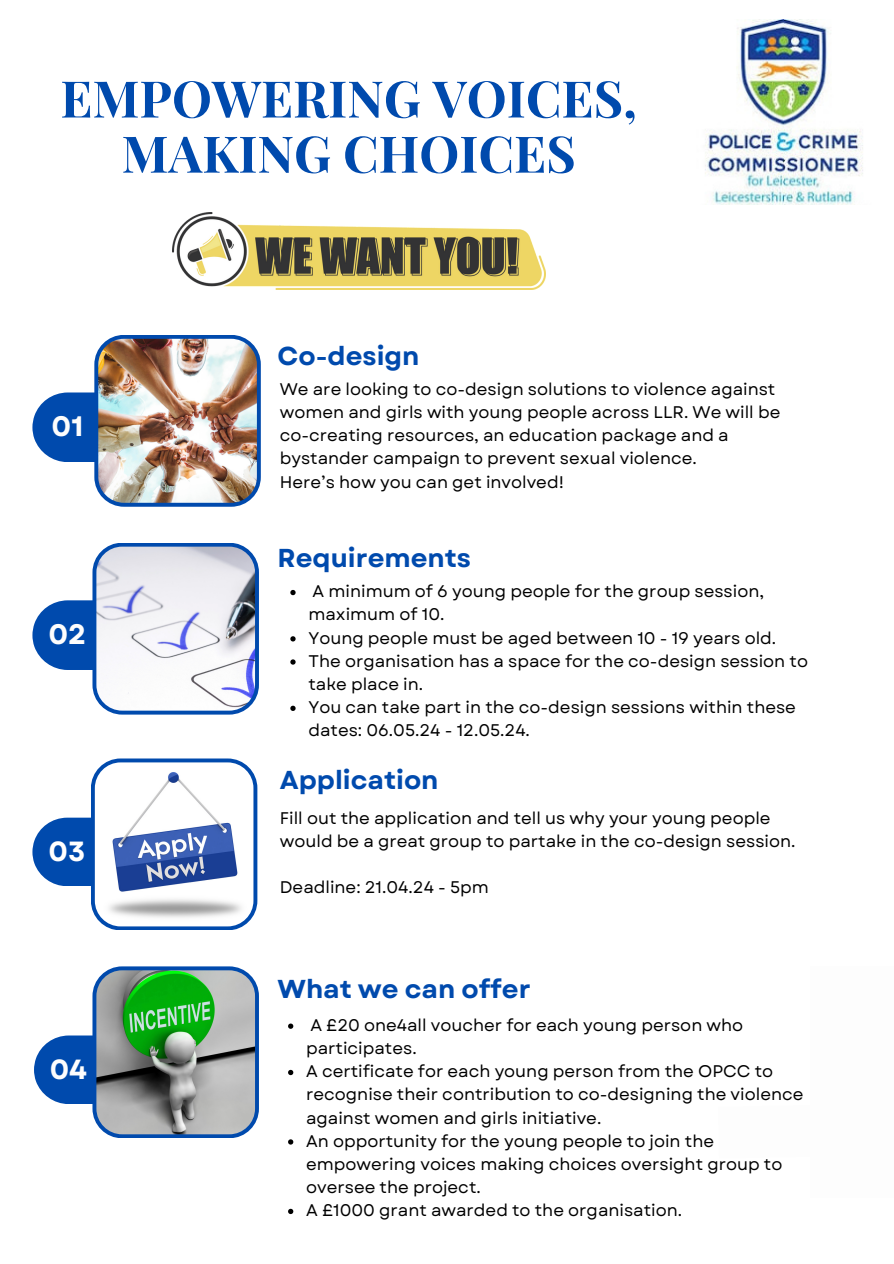
<style>
.page{position:relative;width:894px;height:1264px;background:#fff}
.page>*{position:absolute;margin:0;border:0;box-sizing:border-box;transform-origin:0 0}
.t1{font:700 50.55px/55.2px "Playfair Display";color:#004aad;text-align:center}
.t2{font:700 28.05px "Garet";color:#fdfdfd}
.t3{font:700 27.75px "Garet";color:#fdfdfd}
.t4{font:700 27.75px "Garet";color:#fff}
.t5{font:700 25.8px "Garet";color:#004aad}
.t6{font:16.8px/23.1px "Garet";color:#000}
</style>
<div class="page">
<svg style="left:34px;top:966px;width:225px;height:172px"></svg>
<img style="left:705px;top:19px;width:158px;height:185px">
<svg style="left:288px;top:1023px;width:5px;height:5px"></svg>
<svg style="left:288px;top:1069px;width:5px;height:6px"></svg>
<svg style="left:288px;top:1139px;width:5px;height:5px"></svg>
<svg style="left:288px;top:1208px;width:5px;height:5px"></svg>
<img style="left:172px;top:212px;width:373px;height:78px">
<img style="left:32px;top:335px;width:229px;height:172px">
<svg style="left:290px;top:590px;width:5px;height:5px"></svg>
<svg style="left:290px;top:636px;width:5px;height:5px"></svg>
<svg style="left:290px;top:659px;width:5px;height:5px"></svg>
<svg style="left:290px;top:705px;width:5px;height:6px"></svg>
<svg style="left:32px;top:543px;width:227px;height:171px"></svg>
<svg style="left:32px;top:758px;width:225px;height:172px"></svg>
<p class="t1" style="left:60px;top:69px;width:578px">EMPOWERING VOICES,<br>MAKING CHOICES</p>
<h2 class="t2" style="left:52px;top:406px;width:33px">01</h2>
<p class="t2" style="left:49px;top:614px;width:39px">02</p>
<p class="t4" style="left:49px;top:831px;width:38px">03</p>
<p class="t3" style="left:50px;top:1048px;width:39px">04</p>
<p class="t5" style="left:277px;top:338px;width:143px">Co-design</p>
<p class="t6" style="left:280px;top:377px;width:502px">We are looking to co-design solutions to violence against women and girls with young people across LLR. We will be co-creating resources, an education package and a bystander campaign to prevent sexual violence.</p>
<p class="t6" style="left:280px;top:470px;width:285px">Here’s how you can get involved!</p>
<h2 class="t5" style="left:277px;top:539px;width:195px">Requirements</h2>
<p class="t6" style="left:308px;top:580px;width:457px">A minimum of 6 young people for the group session, maximum of 10.</p>
<p class="t6" style="left:308px;top:626px;width:469px">Young people must be aged between 10 - 19 years old.</p>
<p class="t6" style="left:308px;top:649px;width:501px">The organisation has a space for the co-design session to take place in.</p>
<p class="t6" style="left:308px;top:695px;width:489px">You can take part in the co-design sessions within these dates: 06.05.24 - 12.05.24.</p>
<p class="t5" style="left:280px;top:761px;width:160px">Application</p>
<h2 class="t6" style="left:280px;top:806px;width:517px">Fill out the application and tell us why your young people would be a great group to partake in the co-design session.</h2>
<p class="t6" style="left:280px;top:875px;width:210px">Deadline: 21.04.24 - 5pm</p>
<p class="t5" style="left:277px;top:970px;width:254px">What we can offer</p>
<p class="t6" style="left:306px;top:1013px;width:438px">A £20 one4all voucher for each young person who participates.</p>
<p class="t6" style="left:306px;top:1059px;width:498px">A certificate for each young person from the OPCC to recognise their contribution to co-designing the violence against women and girls initiative.</p>
<h2 class="t6" style="left:306px;top:1129px;width:477px">An opportunity for the young people to join the empowering voices making choices oversight group to oversee the project.</h2>
<p class="t6" style="left:306px;top:1198px;width:377px">A £1000 grant awarded to the organisation.</p>
</div>
